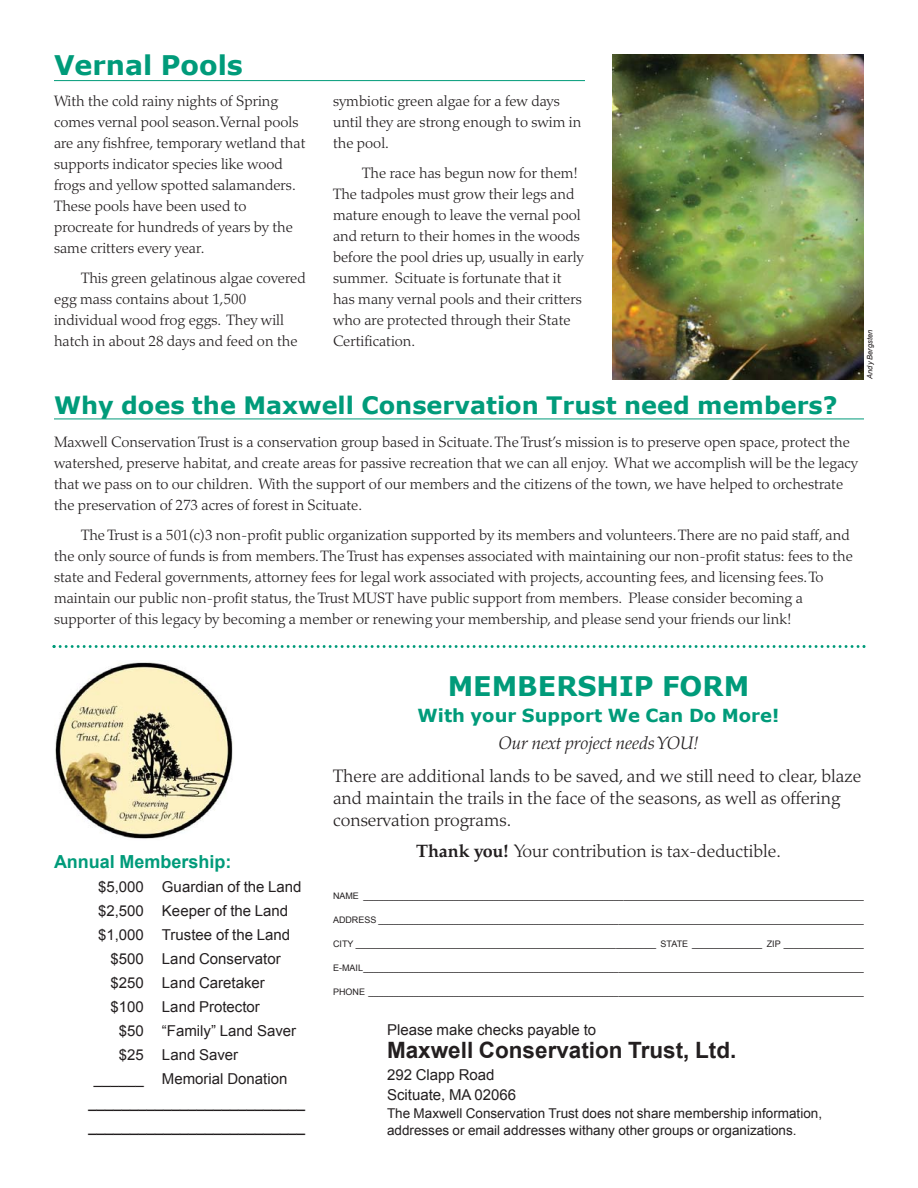
<style>
.page{position:relative;width:918px;height:1188px;background:#fff}
.page>*{position:absolute;margin:0;border:0;box-sizing:border-box;transform-origin:0 0}
.t1{font:700 27px "Verdana";color:#009b7a}
.t2{font:700 24px "Verdana";color:#009b7a}
.t3{font:700 22.5px "Arial";color:#231f20}
.t4{font:300 18px/21.9px "Palatino";color:#231f20}
.t5{font:700 18px "Verdana";color:#009b7a}
.t6{font:italic 300 18px "Palatino";color:#231f20}
.t7{font:700 18px "Arial";color:#009b7a}
.t8{font:300 15px/21px "Palatino";color:#231f20}
.t9{font:15px/20.2px "Arial";color:#231f20}
.t10{font:italic 15px/24px "Arial";color:#231f20}
.t11{font:13.5px/16.2px "Arial";color:#231f20}
.t12{font:9px "Arial";color:#231f20}
.t13{font:italic 7.5px "Arial";color:#231f20}
.s1{font-weight:700}
</style>
<div class="page">
<svg style="left:52px;top:645px;width:814px;height:3px"></svg>
<img style="left:55px;top:662px;width:178px;height:177px">
<hr style="left:54px;top:419px;width:810px;height:1px;background:#009b7a">
<img style="left:612px;top:54px;width:252px;height:326px">
<hr style="left:54px;top:80px;width:531px;height:1px;background:#009b7a">
<h1 class="t1" style="left:54px;top:48px;width:190px">Vernal Pools</h1>
<p class="t8" style="left:54px;top:91px;width:253px">With the cold rainy nights of Spring comes vernal pool season.Vernal pools are any fishfree, temporary wetland that supports indicator species like wood frogs and yellow spotted salamanders.<br>These pools have been used to procreate for hundreds of years by the same critters every year.</p>
<p class="t8" style="left:54px;top:268px;width:253px;text-indent:27px">This green gelatinous algae covered egg mass contains about 1,500 individual wood frog eggs. They will hatch in about 28 days and feed on the</p>
<p class="t8" style="left:333px;top:91px;width:250px">symbiotic green algae for a few days until they are strong enough to swim in the pool.</p>
<p class="t8" style="left:333px;top:163px;width:252px;text-indent:29px">The race has begun now for them!<br>The tadpoles must grow their legs and mature enough to leave the vernal pool and return to their homes in the woods before the pool dries up, usually in early summer. Scituate is fortunate that it has many vernal pools and their critters who are protected through their State Certification.</p>
<h2 class="t2" style="left:54px;top:389px;width:785px">Why does the Maxwell Conservation Trust need members?</h2>
<p class="t8" style="left:54px;top:431px;width:806px">Maxwell Conservation Trust is a conservation group based in Scituate.The Trust’s mission is to preserve open space, protect the watershed, preserve habitat, and create areas for passive recreation that we can all enjoy. What we accomplish will be the legacy that we pass on to our children. With the support of our members and the citizens of the town, we have helped to orchestrate the preservation of 273 acres of forest in Scituate.</p>
<p class="t8" style="left:54px;top:524px;width:801px;text-indent:27px">The Trust is a 501(c)3 non-profit public organization supported by its members and volunteers.There are no paid staff, and the only source of funds is from members.The Trust has expenses associated with maintaining our non-profit status: fees to the state and Federal governments, attorney fees for legal work associated with projects, accounting fees, and licensing fees.To maintain our public non-profit status, the Trust MUST have public support from members. Please consider becoming a supporter of this legacy by becoming a member or renewing your membership, and please send your friends our link!</p>
<p class="t13" style="left:866px;top:379px;width:50px;rotate:-90deg">Andy Bergsten</p>
<p class="t7" style="left:54px;top:852px;width:179px">Annual Membership:</p>
<p class="t9" style="left:98px;top:877px;width:205px">$5,000 Guardian of the Land</p>
<p class="t9" style="left:98px;top:901px;width:192px">$2,500 Keeper of the Land</p>
<p class="t9" style="left:98px;top:925px;width:194px">$1,000 Trustee of the Land</p>
<p class="t9" style="left:111px;top:949px;width:172px">$500 Land Conservator</p>
<p class="t9" style="left:111px;top:973px;width:156px">$250 Land Caretaker</p>
<p class="t9" style="left:111px;top:997px;width:151px">$100 Land Protector</p>
<p class="t9" style="left:119px;top:1021px;width:179px">$50 “Family” Land Saver</p>
<p class="t9" style="left:119px;top:1045px;width:121px">$25 Land Saver</p>
<p class="t9" style="left:94px;top:1069px;width:195px">______ Memorial Donation</p>
<p class="t10" style="left:89px;top:1091px;width:218px">__________________________ __________________________</p>
<h1 class="t1" style="left:448px;top:669px;width:303px">MEMBERSHIP FORM</h1>
<p class="t5" style="left:418px;top:704px;width:363px">With your Support We Can Do More!</p>
<p class="t6" style="left:498px;top:732px;width:202px">Our next project needs YOU!</p>
<p class="t4" style="left:333px;top:766px;width:530px">There are additional lands to be saved, and we still need to clear, blaze and maintain the trails in the face of the seasons, as well as offering conservation programs.</p>
<p class="t4" style="left:416px;top:840px;width:366px"><span class="s1">Thank you!</span> Your contribution is tax-deductible.</p>
<p class="t12" style="left:333px;top:891px;width:532px">NAME ____________________________________________________________________________________________________</p>
<p class="t12" style="left:333px;top:915px;width:532px">ADDRESS _________________________________________________________________________________________________</p>
<p class="t12" style="left:333px;top:939px;width:532px">CITY ____________________________________________________________ STATE ______________ ZIP ________________</p>
<p class="t12" style="left:333px;top:963px;width:532px">E-MAIL____________________________________________________________________________________________________</p>
<p class="t12" style="left:333px;top:987px;width:532px">PHONE ___________________________________________________________________________________________________</p>
<p class="t9" style="left:387px;top:1020px;width:211px">Please make checks payable to</p>
<h3 class="t3" style="left:387px;top:1038px;width:351px">Maxwell Conservation Trust, Ltd.</h3>
<p class="t9" style="left:387px;top:1065px;width:131px">292 Clapp Road<br>Scituate, MA 02066</p>
<p class="t11" style="left:387px;top:1106px;width:437px">The Maxwell Conservation Trust does not share membership information, addresses or email addresses withany other groups or organizations.</p>
</div>
